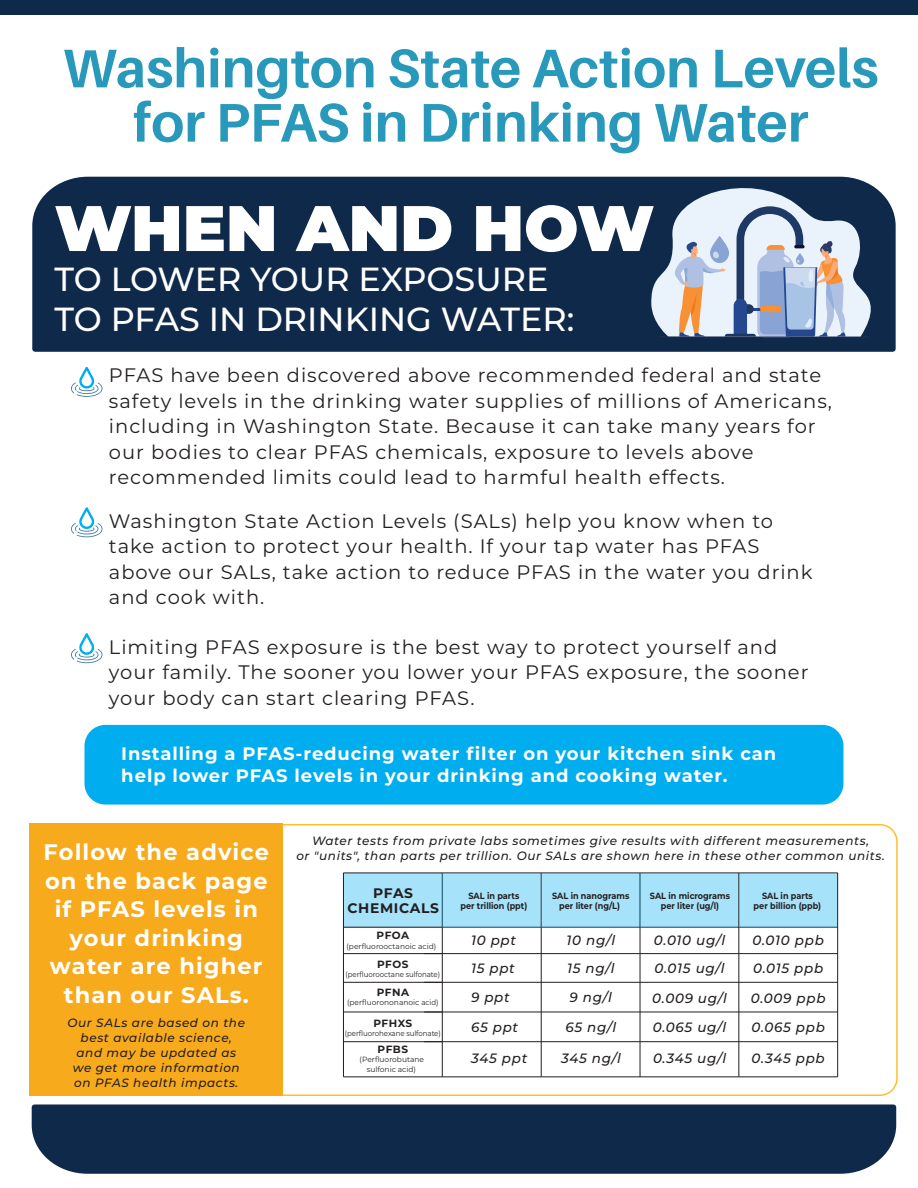
<style>
.page{position:relative;width:918px;height:1188px;background:#fff}
.page>*{position:absolute;margin:0;border:0;box-sizing:border-box;transform-origin:0 0}
.t1{font:900 64.2px "Montserrat";color:#fff}
.t2{font:700 54.45px/54.3px "Aileron";color:#2899bb;text-align:center}
.t3{font:500 33.45px/40px "Montserrat";color:#fff}
.t4{font:700 22.5px/28.5px "Montserrat";letter-spacing:.05em;color:#fff;text-align:center}
.t5{font:19.5px/25.5px "Montserrat";letter-spacing:.05em;color:#231f20}
.t6{font:700 18px/22.5px "Montserrat";letter-spacing:.05em;color:#fff}
.t7{font:700 13.8px/14.7px "Montserrat";letter-spacing:.05em;color:#231f20;text-align:center}
.t8{font:italic 500 13.5px/28.7px "Montserrat";letter-spacing:.05em;color:#231f20}
.t9{font:italic 500 12px/15px "Montserrat";letter-spacing:.05em;color:#231f20;text-align:center}
.t10{font:700 10.5px "Montserrat";letter-spacing:.045em;color:#231f20}
.t11{font:700 9px/10.8px "Montserrat";color:#231f20;text-align:center;scale:.9 1}
.t12{font:7.5px/9.4px "Montserrat";color:#231f20;text-align:center}
.t13{font:7.5px "Montserrat";color:#231f20;scale:.94 1}
</style>
<div class="page">
<div style="left:255px;top:824px;width:643px;height:272px;border:2px solid #febf2c;border-radius:17px"></div>
<div style="left:0;top:0;width:918px;height:14px;background:#0f294a"></div>
<div style="left:32px;top:177px;width:864px;height:175px;background:#0f294a"></div>
<div style="left:32px;top:1105px;width:864px;height:69px;background:#0f294a"></div>
<svg style="left:71px;top:507px;width:32px;height:30px"></svg>
<svg style="left:71px;top:366px;width:32px;height:31px"></svg>
<svg style="left:71px;top:633px;width:32px;height:30px"></svg>
<div style="left:84px;top:725px;width:759px;height:80px;background:#00aeef;border-radius:21px"></div>
<div style="left:30px;top:823px;width:253px;height:272px;background:#f8aa1d"></div>
<svg style="left:651px;top:176px;width:240px;height:162px;background:#909db0"></svg>
<div style="left:343px;top:873px;width:99px;height:54px;background:#a6e2f9"></div>
<hr style="left:442px;top:873px;width:1px;height:204px;background:#231f20">
<hr style="left:343px;top:927px;width:495px;height:1px;background:#231f20">
<hr style="left:343px;top:872px;width:495px;height:1px;background:#231f20">
<hr style="left:344px;top:1076px;width:494px;height:1px;background:#231f20">
<hr style="left:424px;top:953px;width:414px;height:1px;background:#231f20">
<hr style="left:424px;top:982px;width:414px;height:1px;background:#231f20">
<hr style="left:424px;top:1012px;width:414px;height:1px;background:#231f20">
<hr style="left:344px;top:953px;width:98px;height:1px;background:#231f20">
<hr style="left:344px;top:982px;width:98px;height:1px;background:#231f20">
<hr style="left:344px;top:1012px;width:98px;height:1px;background:#231f20">
<hr style="left:424px;top:1041px;width:414px;height:1px;background:#231f20">
<hr style="left:344px;top:1041px;width:98px;height:1px;background:#231f20">
<div style="left:442px;top:873px;width:99px;height:54px;background:#a6e2f9"></div>
<hr style="left:541px;top:873px;width:1px;height:204px;background:#231f20">
<div style="left:541px;top:873px;width:99px;height:54px;background:#a6e2f9"></div>
<hr style="left:640px;top:873px;width:1px;height:204px;background:#231f20">
<div style="left:640px;top:873px;width:99px;height:54px;background:#a6e2f9"></div>
<hr style="left:738px;top:873px;width:1px;height:204px;background:#231f20">
<div style="left:739px;top:873px;width:99px;height:54px;background:#a6e2f9"></div>
<hr style="left:837px;top:873px;width:1px;height:204px;background:#231f20">
<hr style="left:343px;top:873px;width:1px;height:204px;background:#231f20">
<h2 class="t2" style="left:63px;top:42px;width:817px">Washington State Action Levels for PFAS in Drinking Water</h2>
<h1 class="t1" style="left:55px;top:180px;width:601px">WHEN AND HOW</h1>
<h3 class="t3" style="left:55px;top:258px;width:521px">TO LOWER YOUR EXPOSURE<br>TO PFAS IN DRINKING WATER:</h3>
<p class="t5" style="left:109px;top:362px;width:725px">PFAS have been discovered above recommended federal and state safety levels in the drinking water supplies of millions of Americans, including in Washington State. Because it can take many years for our bodies to clear PFAS chemicals, exposure to levels above recommended limits could lead to harmful health effects.</p>
<p class="t5" style="left:109px;top:508px;width:705px">Washington State Action Levels (SALs) help you know when to take action to protect your health. If your tap water has PFAS above our SALs, take action to reduce PFAS in the water you drink and cook with.</p>
<p class="t5" style="left:109px;top:633px;width:701px">Limiting PFAS exposure is the best way to protect yourself and your family. The sooner you lower your PFAS exposure, the sooner your body can start clearing PFAS.</p>
<p class="t6" style="left:121px;top:741px;width:657px">Installing a PFAS-reducing water filter on your kitchen sink can help lower PFAS levels in your drinking and cooking water.</p>
<p class="t4" style="left:44px;top:837px;width:227px">Follow the advice on the back page if PFAS levels in your drinking water are higher than our SALs.</p>
<p class="t9" style="left:68px;top:1015px;width:179px">Our SALs are based on the best available science, and may be updated as we get more information on PFAS health impacts.</p>
<p class="t9" style="left:296px;top:833px;width:590px">Water tests from private labs sometimes give results with different measurements,<br>or "units", than parts per trillion. Our SALs are shown here in these other common units.</p>
<p class="t7" style="left:347px;top:885px;width:93px">PFAS<br>CHEMICALS</p>
<p class="t11" style="left:460px;top:889px;width:76px">SAL in parts per trillion (ppt)</p>
<p class="t8" style="left:471px;top:925px;width:46px;text-align:justify">10 ppt 15 ppt 9 ppt</p>
<p class="t8" style="left:471px;top:1012px;width:49px">65 ppt</p>
<p class="t8" style="left:471px;top:1044px;width:58px">345 ppt</p>
<p class="t10" style="left:377px;top:928px;width:34px">PFOA</p>
<p class="t12" style="left:347px;top:941px;width:91px">(perfluorooctanoic acid)</p>
<p class="t10" style="left:377px;top:957px;width:33px">PFOS</p>
<p class="t13" style="left:346px;top:970px;width:102px">(perfluorooctane sulfonate)</p>
<p class="t10" style="left:377px;top:984px;width:34px">PFNA</p>
<p class="t12" style="left:347px;top:998px;width:93px">(perfluorononanoic acid)</p>
<p class="t10" style="left:373px;top:1015px;width:40px">PFHXS</p>
<p class="t13" style="left:345px;top:1028px;width:104px">(perfluorohexane sulfonate)</p>
<p class="t10" style="left:378px;top:1042px;width:32px">PFBS</p>
<p class="t12" style="left:360px;top:1055px;width:66px">(Perfluorobutane sulfonic acid)</p>
<p class="t11" style="left:552px;top:889px;width:87px">SAL in nanograms per liter (ng/L)</p>
<p class="t11" style="left:650px;top:889px;width:91px">SAL in micrograms per liter (ug/l)</p>
<p class="t11" style="left:754px;top:889px;width:77px">SAL in parts<br>per billion (ppb)</p>
<p class="t8" style="left:566px;top:925px;width:50px;text-align:justify">10 ng/l 15 ng/l 9 ng/l</p>
<p class="t8" style="left:565px;top:1012px;width:52px">65 ng/l</p>
<p class="t8" style="left:561px;top:1044px;width:61px">345 ng/l</p>
<p class="t8" style="left:654px;top:925px;width:73px">0.010 ug/l<br>0.015 ug/l</p>
<p class="t8" style="left:652px;top:984px;width:76px">0.009 ug/l<br>0.065 ug/l</p>
<p class="t8" style="left:653px;top:1044px;width:75px">0.345 ug/l</p>
<p class="t8" style="left:753px;top:925px;width:73px">0.010 ppb<br>0.015 ppb</p>
<p class="t8" style="left:751px;top:984px;width:76px">0.009 ppb<br>0.065 ppb</p>
<p class="t8" style="left:752px;top:1044px;width:75px">0.345 ppb</p>
</div>
